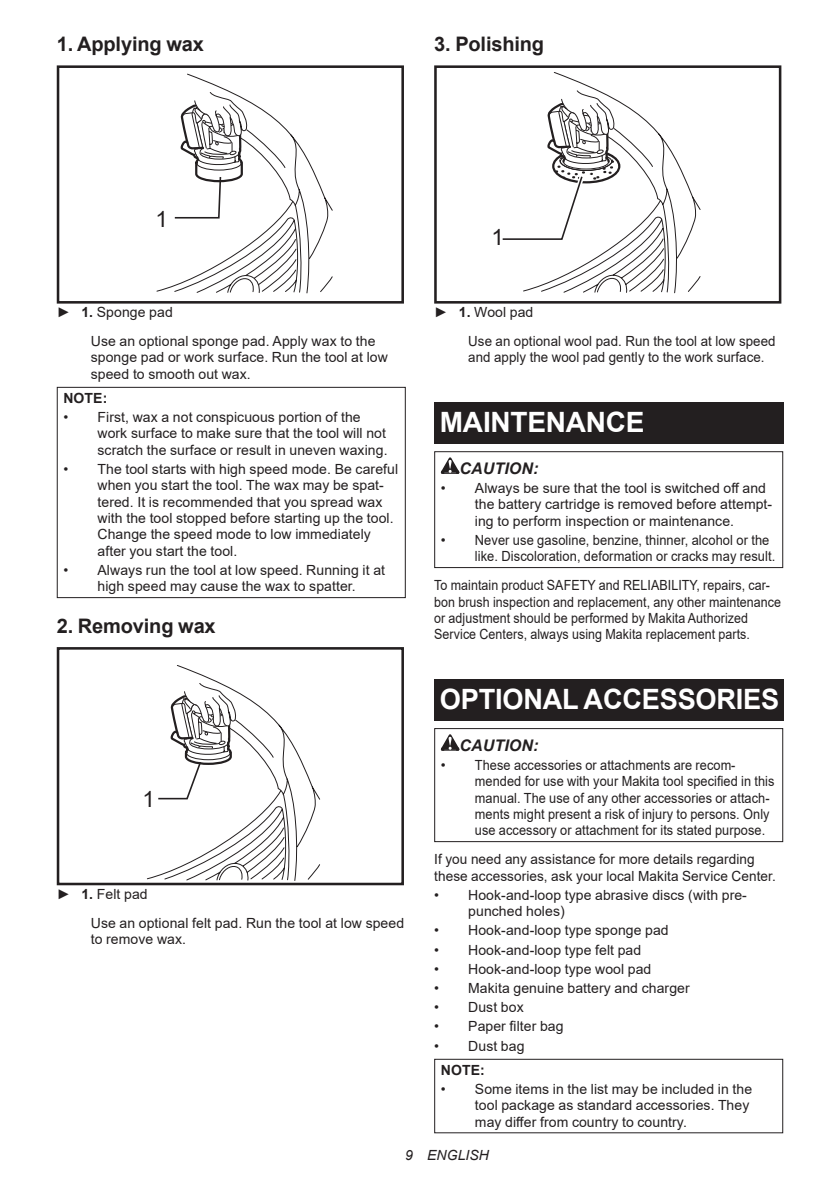
<style>
.page{position:relative;width:840px;height:1191px;background:#fff}
.page>*{position:absolute;margin:0;border:0;box-sizing:border-box;transform-origin:0 0}
.t1{font:700 28px "Arial";letter-spacing:-.01em;color:#fff}
.t2{font:22.4px "Arial";color:#231f20}
.t3{font:700 20px "Arial";letter-spacing:-.01em;color:#231f20}
.t4{font:italic 700 16px "Arial";letter-spacing:.005em;color:#231f20}
.t5{font:14px/16.4px "Arial";letter-spacing:.005em;color:#231f20}
.t6{font:14px/16.4px "Arial";letter-spacing:.005em;color:#231f20;scale:.89 1}
.t7{font:14px "Arial";letter-spacing:.005em;color:#231f20;scale:.95 1}
.t8{font:700 14px "Arial";letter-spacing:.005em;color:#231f20}
.t9{font:italic 14px "Arial";letter-spacing:.005em;color:#231f20}
.s1{font-weight:700}
</style>
<div class="page">
<div style="left:57px;top:65px;width:347px;height:238px;border:3px solid #231f20"></div>
<svg style="left:156px;top:65px;width:177px;height:229px"></svg>
<div style="left:57px;top:387px;width:348px;height:211px;border:1px solid #231f20"></div>
<div style="left:57px;top:647px;width:347px;height:238px;border:3px solid #231f20"></div>
<svg style="left:147px;top:665px;width:174px;height:216px"></svg>
<div style="left:434px;top:65px;width:347px;height:238px;border:3px solid #231f20"></div>
<svg style="left:502px;top:72px;width:199px;height:222px"></svg>
<div style="left:434px;top:402px;width:348px;height:41px;background:#231f20"></div>
<svg style="left:440px;top:457px;width:19px;height:17px"></svg>
<div style="left:434px;top:451px;width:348px;height:117px;border:1px solid #231f20"></div>
<div style="left:434px;top:679px;width:348px;height:41px;background:#231f20"></div>
<svg style="left:440px;top:734px;width:19px;height:16px"></svg>
<div style="left:434px;top:728px;width:348px;height:114px;border:1px solid #231f20"></div>
<div style="left:434px;top:1058px;width:348px;height:75px;border:1px solid #231f20"></div>
<h3 class="t3" style="left:57px;top:30px;width:148px">1. Applying wax</h3>
<h3 class="t3" style="left:434px;top:30px;width:111px">3. Polishing</h3>
<h2 class="t2" style="left:155px;top:203px;width:14px">1</h2>
<p class="t5" style="left:91px;top:298px;width:286px;line-height:28.8px;text-indent:-34px">► <span class="s1">1.</span> Sponge pad<br>Use an optional sponge pad. Apply wax to the</p>
<p class="t5" style="left:91px;top:349px;width:298px">sponge pad or work surface. Run the tool at low speed to smooth out wax.</p>
<p class="t8" style="left:63px;top:388px;width:45px">NOTE:</p>
<p class="t5" style="left:97px;top:409px;width:291px;text-indent:-34px">• First, wax a not conspicuous portion of the work surface to make sure that the tool will not scratch the surface or result in uneven waxing.</p>
<p class="t5" style="left:97px;top:461px;width:302px;text-indent:-34px">• The tool starts with high speed mode. Be careful when you start the tool. The wax may be spat&shy;tered. It is recommended that you spread wax with the tool stopped before starting up the tool.<br>Change the speed mode to low immediately after you start the tool.</p>
<p class="t5" style="left:63px;top:562px;width:323px;text-align:center">• Always run the tool at low speed. Running it at high speed may cause the wax to spatter.</p>
<h3 class="t3" style="left:57px;top:612px;width:160px">2. Removing wax</h3>
<h2 class="t2" style="left:142px;top:783px;width:14px">1</h2>
<p class="t5" style="left:91px;top:879px;width:315px;line-height:28.8px;text-indent:-34px">► <span class="s1">1.</span> Felt pad<br>Use an optional felt pad. Run the tool at low speed</p>
<p class="t5" style="left:91px;top:931px;width:97px">to remove wax.</p>
<h2 class="t2" style="left:491px;top:222px;width:14px">1</h2>
<p class="t5" style="left:468px;top:298px;width:309px;line-height:28.8px;text-indent:-34px">► <span class="s1">1.</span> Wool pad<br>Use an optional wool pad. Run the tool at low speed</p>
<p class="t7" style="left:468px;top:348px;width:313px">and apply the wool pad gently to the work surface.</p>
<h1 class="t1" style="left:439px;top:402px;width:206px">MAINTENANCE</h1>
<p class="t4" style="left:459px;top:457px;width:80px">CAUTION:</p>
<p class="t5" style="left:474px;top:480px;width:299px;text-indent:-34px">• Always be sure that the tool is switched off and the battery cartridge is removed before attempt&shy;ing to perform inspection or maintenance.</p>
<p class="t5" style="left:474px;top:532px;width:302px;text-indent:-34px">• Never use gasoline, benzine, thinner, alcohol or the like. Discoloration, deformation or cracks may result.</p>
<p class="t6" style="left:434px;top:577px;width:391px">To maintain product SAFETY and RELIABILITY, repairs, car&shy;bon brush inspection and replacement, any other maintenance or adjustment should be performed by Makita Authorized Service Centers, always using Makita replacement parts.</p>
<h1 class="t1" style="left:439px;top:679px;width:341px">OPTIONAL ACCESSORIES</h1>
<p class="t4" style="left:459px;top:734px;width:80px">CAUTION:</p>
<p class="t5" style="left:474px;top:756px;width:301px;text-indent:-34px">• These accessories or attachments are recom&shy;mended for use with your Makita tool specified in this manual. The use of any other accessories or attach&shy;ments might present a risk of injury to persons. Only use accessory or attachment for its stated purpose.</p>
<p class="t5" style="left:434px;top:851px;width:343px">If you need any assistance for more details regarding these accessories, ask your local Makita Service Center.</p>
<p class="t5" style="left:468px;top:886px;width:280px;text-indent:-34px">• Hook-and-loop type abrasive discs (with pre&shy;punched holes)</p>
<p class="t5" style="left:434px;top:922px;width:236px">• Hook-and-loop type sponge pad</p>
<p class="t5" style="left:434px;top:941px;width:208px">• Hook-and-loop type felt pad</p>
<p class="t5" style="left:434px;top:960px;width:218px">• Hook-and-loop type wool pad</p>
<p class="t5" style="left:434px;top:979px;width:257px">• Makita genuine battery and charger</p>
<p class="t5" style="left:434px;top:999px;width:91px">• Dust box</p>
<p class="t5" style="left:434px;top:1018px;width:131px">• Paper filter bag</p>
<p class="t5" style="left:434px;top:1037px;width:92px">• Dust bag</p>
<p class="t8" style="left:440px;top:1059px;width:45px">NOTE:</p>
<p class="t5" style="left:474px;top:1080px;width:278px;text-indent:-34px">• Some items in the list may be included in the tool package as standard accessories. They may differ from country to country.</p>
<p class="t9" style="left:405px;top:1146px;width:85px">9 ENGLISH</p>
</div>
